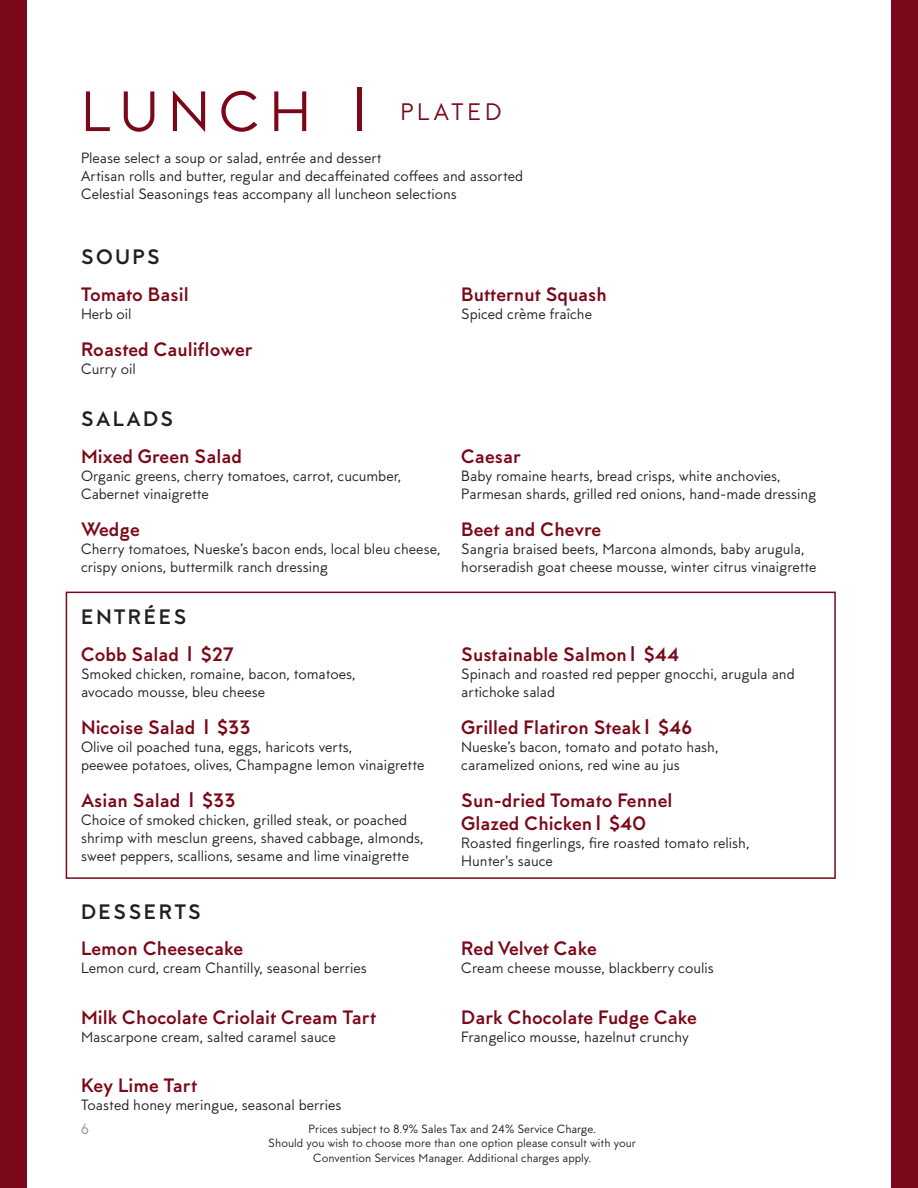
<style>
.page{position:relative;width:918px;height:1188px;background:#fff}
.page>*{position:absolute;margin:0;border:0;box-sizing:border-box;transform-origin:0 0}
.t1{font:57px "MTT Milano";letter-spacing:.16em;color:#7a0818}
.t2{font:24px "MTT Milano";letter-spacing:.16em;color:#7a0818}
.Bar_Pricing{font:700 21px "MTT Milano";letter-spacing:.11em;color:#231f20}
.Item{font:700 19.5px/23.4px "MTT Milano";color:#7a0818}
.Sub-section{font:700 19.5px "MTT Milano";color:#7a0818}
.body__one_column{font:15px/18px "MTT Milano";color:#231f20}
.Header_Desc{font:15px/18px "MTT Milano";color:#231f20}
.t3{font:15px "MTT Milano";color:#939598}
.t4{font:12px/14.4px "MTT Milano";color:#231f20;text-align:center}
</style>
<div class="page">
<div style="left:891px;top:0;width:27px;height:1188px;background:#7a0818"></div>
<div style="left:0;top:0;width:27px;height:1188px;background:#7a0818"></div>
<div style="left:66px;top:592px;width:770px;height:287px;border:2px solid #7a0818"></div>
<p class="t1" style="left:81px;top:79px;width:296px">LUNCH |</p>
<p class="t2" style="left:400px;top:98px;width:103px">PLATED</p>
<p class="Header_Desc" style="left:81px;top:149px;width:444px">Please select a soup or salad, entrée and dessert<br>Artisan rolls and butter, regular and decaffeinated coffees and assorted<br>Celestial Seasonings teas accompany all luncheon selections</p>
<p class="Bar_Pricing" style="left:81px;top:245px;width:80px">SOUPS</p>
<p class="Item" style="left:81px;top:284px;width:109px">Tomato Basil</p>
<p class="body__one_column" style="left:81px;top:305px;width:52px">Herb oil</p>
<p class="Item" style="left:81px;top:339px;width:173px">Roasted Cauliflower</p>
<p class="body__one_column" style="left:81px;top:360px;width:56px">Curry oil</p>
<p class="Bar_Pricing" style="left:81px;top:407px;width:93px">SALADS</p>
<p class="Item" style="left:81px;top:446px;width:163px">Mixed Green Salad</p>
<p class="body__one_column" style="left:81px;top:467px;width:322px">Organic greens, cherry tomatoes, carrot, cucumber,<br>Cabernet vinaigrette</p>
<p class="Item" style="left:81px;top:519px;width:60px">Wedge</p>
<p class="body__one_column" style="left:81px;top:540px;width:361px">Cherry tomatoes, Nueske’s bacon ends, local bleu cheese, crispy onions, buttermilk ranch dressing</p>
<p class="Bar_Pricing" style="left:81px;top:605px;width:107px">ENTRÉES</p>
<p class="Item" style="left:81px;top:644px;width:154px">Cobb Salad | $27</p>
<p class="body__one_column" style="left:81px;top:665px;width:276px">Smoked chicken, romaine, bacon, tomatoes, avocado mousse, bleu cheese</p>
<p class="Item" style="left:81px;top:717px;width:171px">Nicoise Salad | $33</p>
<p class="body__one_column" style="left:81px;top:738px;width:345px">Olive oil poached tuna, eggs, haricots verts,<br>peewee potatoes, olives, Champagne lemon vinaigrette</p>
<p class="Item" style="left:81px;top:790px;width:156px">Asian Salad | $33</p>
<p class="body__one_column" style="left:81px;top:811px;width:344px">Choice of smoked chicken, grilled steak, or poached shrimp with mesclun greens, shaved cabbage, almonds, sweet peppers, scallions, sesame and lime vinaigrette</p>
<p class="Bar_Pricing" style="left:81px;top:899px;width:121px">DESSERTS</p>
<p class="Item" style="left:81px;top:938px;width:164px">Lemon Cheesecake</p>
<p class="body__one_column" style="left:81px;top:960px;width:287px">Lemon curd, cream Chantilly, seasonal berries</p>
<p class="Sub-section" style="left:81px;top:1006px;width:297px">Milk Chocolate Criolait Cream Tart</p>
<p class="body__one_column" style="left:81px;top:1028px;width:256px">Mascarpone cream, salted caramel sauce</p>
<p class="Sub-section" style="left:81px;top:1074px;width:118px">Key Lime Tart</p>
<p class="body__one_column" style="left:81px;top:1097px;width:262px">Toasted honey meringue, seasonal berries</p>
<p class="Item" style="left:461px;top:284px;width:147px">Butternut Squash</p>
<p class="body__one_column" style="left:461px;top:305px;width:132px">Spiced crème fraîche</p>
<p class="Item" style="left:461px;top:446px;width:61px">Caesar</p>
<p class="body__one_column" style="left:461px;top:467px;width:357px">Baby romaine hearts, bread crisps, white anchovies,<br>Parmesan shards, grilled red onions, hand-made dressing</p>
<p class="Item" style="left:461px;top:519px;width:142px">Beet and Chevre</p>
<p class="body__one_column" style="left:461px;top:540px;width:357px">Sangria braised beets, Marcona almonds, baby arugula, horseradish goat cheese mousse, winter citrus vinaigrette</p>
<p class="Item" style="left:461px;top:644px;width:220px">Sustainable Salmon| $44</p>
<p class="body__one_column" style="left:461px;top:665px;width:335px">Spinach and roasted red pepper gnocchi, arugula and artichoke salad</p>
<p class="Item" style="left:461px;top:717px;width:233px">Grilled Flatiron Steak| $46</p>
<p class="body__one_column" style="left:461px;top:738px;width:259px">Nueske’s bacon, tomato and potato hash, caramelized onions, red wine au jus</p>
<p class="Item" style="left:461px;top:790px;width:213px">Sun-dried Tomato Fennel<br>Glazed Chicken| $40</p>
<p class="body__one_column" style="left:461px;top:835px;width:290px">Roasted fingerlings, fire roasted tomato relish,<br>Hunter's sauce</p>
<p class="Sub-section" style="left:461px;top:938px;width:137px">Red Velvet Cake</p>
<p class="body__one_column" style="left:461px;top:960px;width:254px">Cream cheese mousse, blackberry coulis</p>
<p class="Sub-section" style="left:461px;top:1006px;width:237px">Dark Chocolate Fudge Cake</p>
<p class="body__one_column" style="left:461px;top:1028px;width:229px">Frangelico mousse, hazelnut crunchy</p>
<p class="t3" style="left:81px;top:1120px;width:9px">6</p>
<p class="t4" style="left:268px;top:1122px;width:369px">Prices subject to 8.9% Sales Tax and 24% Service Charge.<br>Should you wish to choose more than one option please consult with your<br>Convention Services Manager. Additional charges apply.</p>
</div>
